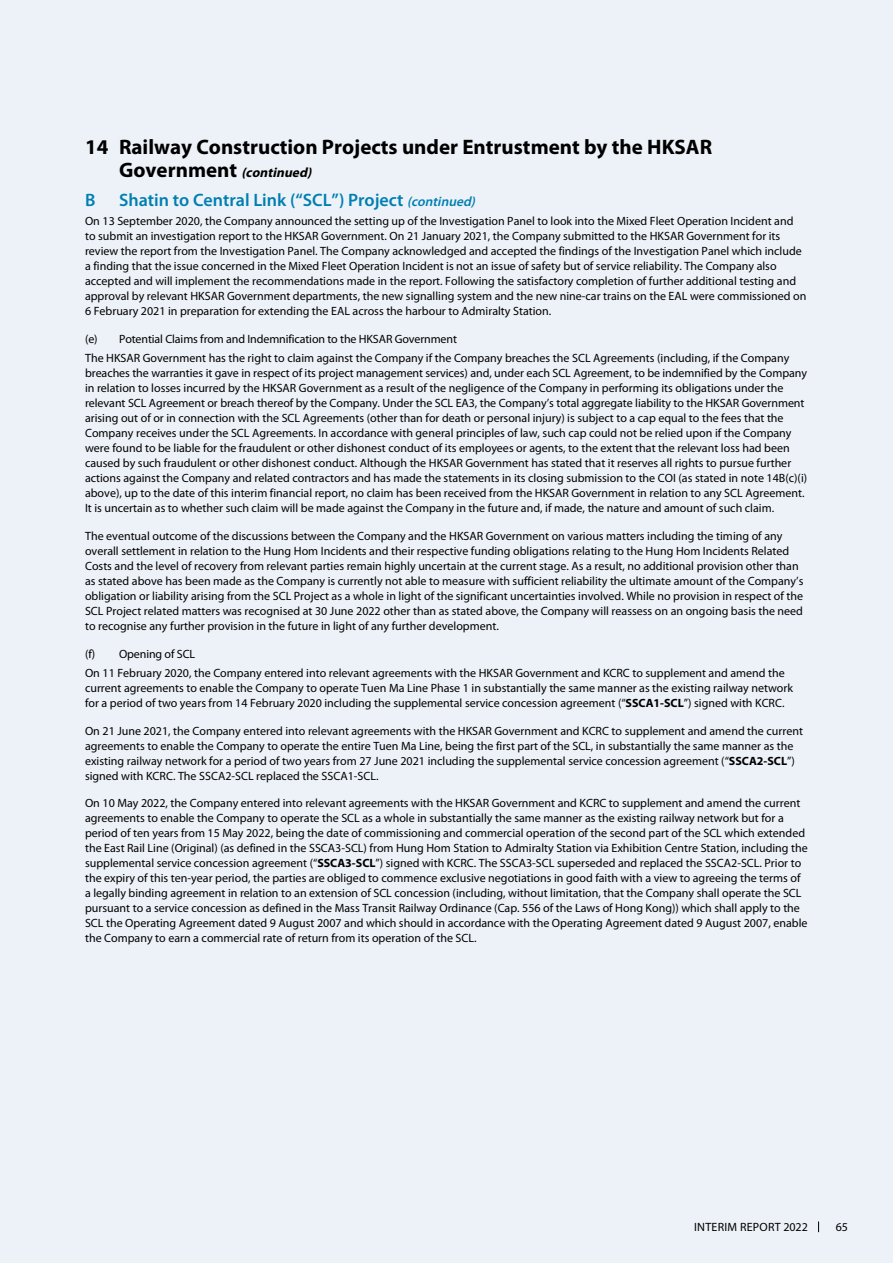
<style>
.page{position:relative;width:893px;height:1263px;background:#edf2f8}
.page>*{position:absolute;margin:0;border:0;box-sizing:border-box;transform-origin:0 0}
.t1{font:700 21px "Myriad Pro";color:#000}
.t2{font:600 18px "Myriad Pro";color:#007fb1}
.t3{font:italic 700 13.5px "Myriad Pro";color:#000}
.t4{font:12px/15px "Myriad Pro";color:#000}
.t5{font:12px "Myriad Pro";letter-spacing:.02em;color:#000}
.s1{font-style:normal;font-size:21px}
.s2{font-style:italic;font-size:13.5px}
.s3{font-weight:700}
</style>
<div class="page">
<h1 class="t1" style="left:85px;top:134px;width:629px">14 Railway Construction Projects under Entrustment by the HKSAR</h1>
<p class="t3" style="left:119px;top:164px;width:197px"><span class="s1">G o v e r n m e n t</span> (continued)</p>
<h2 class="t2" style="left:85px;top:190px;width:12px">B</h2>
<h2 class="t2" style="left:119px;top:190px;width:361px">Shatin to Central Link (“SCL”) Project <span class="s2">(continued)</span></h2>
<p class="t4" style="left:85px;top:214px;width:723px">On 13 September 2020, the Company announced the setting up of the Investigation Panel to look into the Mixed Fleet Operation Incident and to submit an investigation report to the HKSAR Government. On 21 January 2021, the Company submitted to the HKSAR Government for its review the report from the Investigation Panel. The Company acknowledged and accepted the findings of the Investigation Panel which include a finding that the issue concerned in the Mixed Fleet Operation Incident is not an issue of safety but of service reliability. The Company also accepted and will implement the recommendations made in the report. Following the satisfactory completion of further additional testing and approval by relevant HKSAR Government departments, the new signalling system and the new nine-car trains on the EAL were commissioned on 6 February 2021 in preparation for extending the EAL across the harbour to Admiralty Station.</p>
<p class="t4" style="left:85px;top:329px;width:706px;line-height:19.2px">(e) Potential Claims from and Indemnification to the HKSAR Government<br>The HKSAR Government has the right to claim against the Company if the Company breaches the SCL Agreements (including, if the Company</p>
<p class="t4" style="left:85px;top:366px;width:724px">breaches the warranties it gave in respect of its project management services) and, under each SCL Agreement, to be indemnified by the Company in relation to losses incurred by the HKSAR Government as a result of the negligence of the Company in performing its obligations under the relevant SCL Agreement or breach thereof by the Company. Under the SCL EA3, the Company’s total aggregate liability to the HKSAR Government arising out of or in connection with the SCL Agreements (other than for death or personal injury) is subject to a cap equal to the fees that the Company receives under the SCL Agreements. In accordance with general principles of law, such cap could not be relied upon if the Company were found to be liable for the fraudulent or other dishonest conduct of its employees or agents, to the extent that the relevant loss had been caused by such fraudulent or other dishonest conduct. Although the HKSAR Government has stated that it reserves all rights to pursue further actions against the Company and related contractors and has made the statements in its closing submission to the COI (as stated in note 14B(c)(i) above), up to the date of this interim financial report, no claim has been received from the HKSAR Government in relation to any SCL Agreement.<br>It is uncertain as to whether such claim will be made against the Company in the future and, if made, the nature and amount of such claim.</p>
<p class="t4" style="left:85px;top:529px;width:720px">The eventual outcome of the discussions between the Company and the HKSAR Government on various matters including the timing of any overall settlement in relation to the Hung Hom Incidents and their respective funding obligations relating to the Hung Hom Incidents Related Costs and the level of recovery from relevant parties remain highly uncertain at the current stage. As a result, no additional provision other than as stated above has been made as the Company is currently not able to measure with sufficient reliability the ultimate amount of the Company’s obligation or liability arising from the SCL Project as a whole in light of the significant uncertainties involved. While no provision in respect of the SCL Project related matters was recognised at 30 June 2022 other than as stated above, the Company will reassess on an ongoing basis the need to recognise any further provision in the future in light of any further development.</p>
<p class="t4" style="left:85px;top:644px;width:701px;line-height:19.2px">(f) Opening of SCL<br>On 11 February 2020, the Company entered into relevant agreements with the HKSAR Government and KCRC to supplement and amend the</p>
<p class="t4" style="left:85px;top:681px;width:710px">current agreements to enable the Company to operate Tuen Ma Line Phase 1 in substantially the same manner as the existing railway network for a period of two years from 14 February 2020 including the supplemental service concession agreement (“<span class="s3">SSCA1-SCL</span>”) signed with KCRC.</p>
<p class="t4" style="left:85px;top:723px;width:719px">On 21 June 2021, the Company entered into relevant agreements with the HKSAR Government and KCRC to supplement and amend the current agreements to enable the Company to operate the entire Tuen Ma Line, being the first part of the SCL, in substantially the same manner as the existing railway network for a period of two years from 27 June 2021 including the supplemental service concession agreement (“<span class="s3">SSCA2-SCL</span>”) signed with KCRC. The SSCA2-SCL replaced the SSCA1-SCL.</p>
<p class="t4" style="left:85px;top:796px;width:724px">On 10 May 2022, the Company entered into relevant agreements with the HKSAR Government and KCRC to supplement and amend the current agreements to enable the Company to operate the SCL as a whole in substantially the same manner as the existing railway network but for a period of ten years from 15 May 2022, being the date of commissioning and commercial operation of the second part of the SCL which extended the East Rail Line (Original) (as defined in the SSCA3-SCL) from Hung Hom Station to Admiralty Station via Exhibition Centre Station, including the supplemental service concession agreement (“<span class="s3">SSCA3-SCL</span>”) signed with KCRC. The SSCA3-SCL superseded and replaced the SSCA2-SCL. Prior to the expiry of this ten-year period, the parties are obliged to commence exclusive negotiations in good faith with a view to agreeing the terms of a legally binding agreement in relation to an extension of SCL concession (including, without limitation, that the Company shall operate the SCL pursuant to a service concession as defined in the Mass Transit Railway Ordinance (Cap. 556 of the Laws of Hong Kong)) which shall apply to the SCL the Operating Agreement dated 9 August 2007 and which should in accordance with the Operating Agreement dated 9 August 2007, enable the Company to earn a commercial rate of return from its operation of the SCL.</p>
<p class="t5" style="left:694px;top:1220px;width:115px">INTERIM REPORT 2022</p>
<p class="t4" style="left:836px;top:1219px;width:14px">65</p>
</div>
